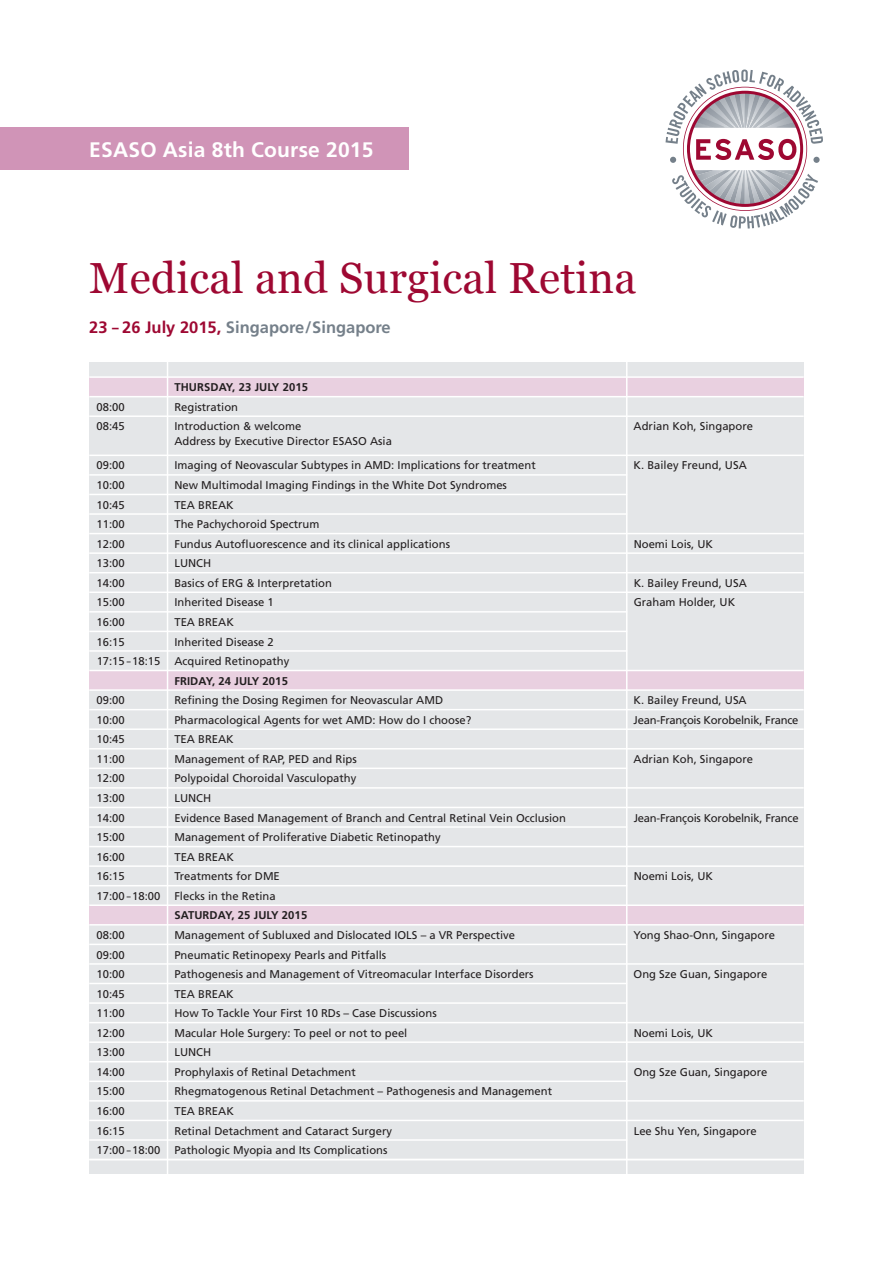
<style>
.page{position:relative;width:893px;height:1263px;background:#fff}
.page>*{position:absolute;margin:0;border:0;box-sizing:border-box;transform-origin:0 0}
.t1{font:43.5px "Georgia";letter-spacing:.005em;color:#9e0832}
.t2{font:700 21px "Frutiger";letter-spacing:.01em;color:#fff}
.t3{font:700 16.5px "Frutiger";color:#75808a}
.t4{font:11.25px/19.5px "Frutiger";color:#231f20}
.t5{font:11.25px "Frutiger";letter-spacing:-.02em;color:#231f20}
.t6{font:700 11.25px "Frutiger";letter-spacing:.01em;color:#231f20}
.s1{color:#9e0832}
</style>
<div class="page">
<div style="left:89px;top:362px;width:715px;height:812px;background:#e4e6e8"></div>
<div style="left:89px;top:905px;width:715px;height:20px;background:#e9d0e0"></div>
<div style="left:89px;top:671px;width:715px;height:19px;background:#e9d0e0"></div>
<div style="left:89px;top:377px;width:715px;height:20px;background:#e9d0e0"></div>
<hr style="left:167px;top:355px;width:1px;height:842px;background:#fff">
<hr style="left:89px;top:376px;width:715px;height:2px;background:#fff">
<hr style="left:89px;top:396px;width:715px;height:1px;background:#fff">
<hr style="left:89px;top:415px;width:715px;height:2px;background:#fff">
<hr style="left:89px;top:455px;width:715px;height:1px;background:#fff">
<hr style="left:89px;top:474px;width:538px;height:2px;background:#fff">
<hr style="left:89px;top:494px;width:538px;height:1px;background:#fff">
<hr style="left:89px;top:513px;width:538px;height:2px;background:#fff">
<hr style="left:89px;top:533px;width:715px;height:1px;background:#fff">
<hr style="left:89px;top:552px;width:715px;height:2px;background:#fff">
<hr style="left:89px;top:572px;width:715px;height:1px;background:#fff">
<hr style="left:89px;top:591px;width:715px;height:2px;background:#fff">
<hr style="left:89px;top:611px;width:538px;height:2px;background:#fff">
<hr style="left:89px;top:631px;width:538px;height:1px;background:#fff">
<hr style="left:89px;top:650px;width:538px;height:2px;background:#fff">
<hr style="left:89px;top:670px;width:715px;height:1px;background:#fff">
<hr style="left:89px;top:689px;width:715px;height:2px;background:#fff">
<hr style="left:89px;top:709px;width:715px;height:1px;background:#fff">
<hr style="left:89px;top:728px;width:715px;height:2px;background:#fff">
<hr style="left:89px;top:748px;width:715px;height:1px;background:#fff">
<hr style="left:89px;top:767px;width:538px;height:2px;background:#fff">
<hr style="left:89px;top:787px;width:715px;height:2px;background:#fff">
<hr style="left:89px;top:807px;width:715px;height:1px;background:#fff">
<hr style="left:89px;top:826px;width:538px;height:2px;background:#fff">
<hr style="left:89px;top:846px;width:715px;height:1px;background:#fff">
<hr style="left:89px;top:865px;width:715px;height:2px;background:#fff">
<hr style="left:89px;top:885px;width:538px;height:1px;background:#fff">
<hr style="left:89px;top:904px;width:715px;height:2px;background:#fff">
<hr style="left:89px;top:924px;width:715px;height:1px;background:#fff">
<hr style="left:89px;top:944px;width:538px;height:1px;background:#fff">
<hr style="left:89px;top:963px;width:715px;height:2px;background:#fff">
<hr style="left:89px;top:983px;width:538px;height:1px;background:#fff">
<hr style="left:89px;top:1002px;width:538px;height:2px;background:#fff">
<hr style="left:89px;top:1022px;width:715px;height:1px;background:#fff">
<hr style="left:89px;top:1041px;width:715px;height:2px;background:#fff">
<hr style="left:89px;top:1061px;width:715px;height:1px;background:#fff">
<hr style="left:89px;top:1080px;width:538px;height:2px;background:#fff">
<hr style="left:89px;top:1100px;width:715px;height:1px;background:#fff">
<hr style="left:89px;top:1120px;width:715px;height:1px;background:#fff">
<hr style="left:89px;top:1139px;width:538px;height:2px;background:#fff">
<hr style="left:89px;top:1159px;width:715px;height:1px;background:#fff">
<div style="left:0;top:128px;width:408px;height:42px;background:#d094b7"></div>
<svg style="left:665px;top:70px;width:158px;height:159px"></svg>
<div style="left:813px;top:157px;width:7px;height:6px;background:#75808a;border-radius:50%"></div>
<hr style="left:626px;top:343px;width:1px;height:839px;background:#fff">
<h2 class="t2" style="left:89px;top:137px;width:286px">ESASO Asia 8th Course 2015</h2>
<h1 class="t1" style="left:89px;top:247px;width:549px">Medical and Surgical Retina</h1>
<h3 class="t3" style="left:89px;top:317px;width:303px"><span class="s1">23 – 26 July 2015,</span> Singapore/Singapore</h3>
<p class="t6" style="left:174px;top:381px;width:135px">THURSDAY, 23 JULY 2015</p>
<p class="t4" style="left:97px;top:397px;width:30px">08:00</p>
<p class="t4" style="left:174px;top:397px;width:65px">Registration</p>
<p class="t4" style="left:97px;top:417px;width:30px">08:45</p>
<p class="t4" style="left:174px;top:417px;width:128px">Introduction &amp; welcome</p>
<p class="t4" style="left:634px;top:417px;width:121px">Adrian Koh, Singapore</p>
<p class="t4" style="left:174px;top:432px;width:219px">Address by Executive Director ESASO Asia</p>
<p class="t4" style="left:97px;top:456px;width:30px">09:00</p>
<p class="t4" style="left:174px;top:456px;width:363px">Imaging of Neovascular Subtypes in AMD: Implications for treatment</p>
<p class="t4" style="left:634px;top:456px;width:115px">K. Bailey Freund, USA</p>
<p class="t4" style="left:97px;top:475px;width:30px">10:00</p>
<p class="t4" style="left:174px;top:475px;width:334px">New Multimodal Imaging Findings in the White Dot Syndromes</p>
<p class="t4" style="left:97px;top:495px;width:30px">10:45</p>
<p class="t4" style="left:174px;top:495px;width:61px">TEA BREAK</p>
<p class="t4" style="left:97px;top:515px;width:30px">11:00</p>
<p class="t4" style="left:174px;top:515px;width:147px">The Pachychoroid Spectrum</p>
<p class="t4" style="left:97px;top:534px;width:30px">12:00</p>
<p class="t4" style="left:174px;top:534px;width:277px">Fundus Autofluorescence and its clinical applications</p>
<p class="t4" style="left:634px;top:534px;width:81px">Noemi Lois, UK</p>
<p class="t4" style="left:97px;top:554px;width:30px">13:00</p>
<p class="t4" style="left:174px;top:554px;width:38px">LUNCH</p>
<p class="t4" style="left:97px;top:573px;width:30px">14:00</p>
<p class="t4" style="left:174px;top:573px;width:159px">Basics of ERG &amp; Interpretation</p>
<p class="t4" style="left:634px;top:573px;width:115px">K. Bailey Freund, USA</p>
<p class="t4" style="left:97px;top:593px;width:30px">15:00</p>
<p class="t4" style="left:174px;top:593px;width:101px">Inherited Disease 1</p>
<p class="t4" style="left:634px;top:593px;width:103px">Graham Holder, UK</p>
<p class="t4" style="left:97px;top:612px;width:30px">16:00</p>
<p class="t4" style="left:174px;top:612px;width:61px">TEA BREAK</p>
<p class="t4" style="left:97px;top:632px;width:30px">16:15</p>
<p class="t4" style="left:97px;top:632px;width:194px;text-indent:78px">Inherited Disease 2<br>17:15 – 18:15 Acquired Retinopathy</p>
<p class="t6" style="left:174px;top:674px;width:115px">FRIDAY, 24 JULY 2015</p>
<p class="t4" style="left:97px;top:691px;width:30px">09:00</p>
<p class="t4" style="left:174px;top:691px;width:270px">Refining the Dosing Regimen for Neovascular AMD</p>
<p class="t4" style="left:634px;top:691px;width:115px">K. Bailey Freund, USA</p>
<p class="t4" style="left:97px;top:710px;width:30px">10:00</p>
<p class="t4" style="left:174px;top:710px;width:298px">Pharmacological Agents for wet AMD: How do I choose?</p>
<p class="t5" style="left:634px;top:713px;width:166px">Jean-François Korobelnik, France</p>
<p class="t4" style="left:97px;top:730px;width:30px">10:45</p>
<p class="t4" style="left:174px;top:730px;width:61px">TEA BREAK</p>
<p class="t4" style="left:97px;top:749px;width:30px">11:00</p>
<p class="t4" style="left:174px;top:749px;width:184px">Management of RAP, PED and Rips</p>
<p class="t4" style="left:634px;top:749px;width:121px">Adrian Koh, Singapore</p>
<p class="t4" style="left:97px;top:769px;width:30px">12:00</p>
<p class="t4" style="left:174px;top:769px;width:183px">Polypoidal Choroidal Vasculopathy</p>
<p class="t4" style="left:97px;top:788px;width:30px">13:00</p>
<p class="t4" style="left:174px;top:788px;width:38px">LUNCH</p>
<p class="t4" style="left:97px;top:808px;width:30px">14:00</p>
<p class="t4" style="left:174px;top:808px;width:393px">Evidence Based Management of Branch and Central Retinal Vein Occlusion</p>
<p class="t5" style="left:634px;top:811px;width:166px">Jean-François Korobelnik, France</p>
<p class="t4" style="left:97px;top:827px;width:30px">15:00</p>
<p class="t4" style="left:174px;top:827px;width:268px">Management of Proliferative Diabetic Retinopathy</p>
<p class="t4" style="left:97px;top:847px;width:30px">16:00</p>
<p class="t4" style="left:174px;top:847px;width:61px">TEA BREAK</p>
<p class="t4" style="left:97px;top:867px;width:30px">16:15</p>
<p class="t4" style="left:174px;top:867px;width:107px">Treatments for DME</p>
<p class="t4" style="left:634px;top:867px;width:81px">Noemi Lois, UK</p>
<p class="t4" style="left:97px;top:886px;width:180px">17:00 – 18:00 Flecks in the Retina</p>
<p class="t6" style="left:174px;top:909px;width:134px">SATURDAY, 25 JULY 2015</p>
<p class="t4" style="left:97px;top:925px;width:30px">08:00</p>
<p class="t4" style="left:174px;top:925px;width:342px">Management of Subluxed and Dislocated IOLS – a VR Perspective</p>
<p class="t4" style="left:634px;top:925px;width:143px">Yong Shao-Onn, Singapore</p>
<p class="t4" style="left:97px;top:945px;width:30px">09:00</p>
<p class="t4" style="left:174px;top:945px;width:213px">Pneumatic Retinopexy Pearls and Pitfalls</p>
<p class="t4" style="left:97px;top:964px;width:30px">10:00</p>
<p class="t4" style="left:174px;top:964px;width:361px">Pathogenesis and Management of Vitreomacular Interface Disorders</p>
<p class="t4" style="left:634px;top:964px;width:135px">Ong Sze Guan, Singapore</p>
<p class="t4" style="left:97px;top:984px;width:30px">10:45</p>
<p class="t4" style="left:174px;top:984px;width:61px">TEA BREAK</p>
<p class="t4" style="left:97px;top:1003px;width:30px">11:00</p>
<p class="t4" style="left:174px;top:1003px;width:264px">How To Tackle Your First 10 RDs – Case Discussions</p>
<p class="t4" style="left:97px;top:1023px;width:30px">12:00</p>
<p class="t4" style="left:174px;top:1023px;width:234px">Macular Hole Surgery: To peel or not to peel</p>
<p class="t4" style="left:634px;top:1023px;width:81px">Noemi Lois, UK</p>
<p class="t4" style="left:97px;top:1043px;width:30px">13:00</p>
<p class="t4" style="left:174px;top:1043px;width:38px">LUNCH</p>
<p class="t4" style="left:97px;top:1062px;width:30px">14:00</p>
<p class="t4" style="left:174px;top:1062px;width:183px">Prophylaxis of Retinal Detachment</p>
<p class="t4" style="left:634px;top:1062px;width:135px">Ong Sze Guan, Singapore</p>
<p class="t4" style="left:97px;top:1082px;width:30px">15:00</p>
<p class="t4" style="left:174px;top:1082px;width:379px">Rhegmatogenous Retinal Detachment – Pathogenesis and Management</p>
<p class="t4" style="left:97px;top:1101px;width:30px">16:00</p>
<p class="t4" style="left:174px;top:1101px;width:61px">TEA BREAK</p>
<p class="t4" style="left:97px;top:1121px;width:30px">16:15</p>
<p class="t4" style="left:174px;top:1121px;width:219px">Retinal Detachment and Cataract Surgery</p>
<p class="t4" style="left:634px;top:1121px;width:124px">Lee Shu Yen, Singapore</p>
<p class="t4" style="left:97px;top:1140px;width:292px">17:00 – 18:00 Pathologic Myopia and Its Complications</p>
</div>
